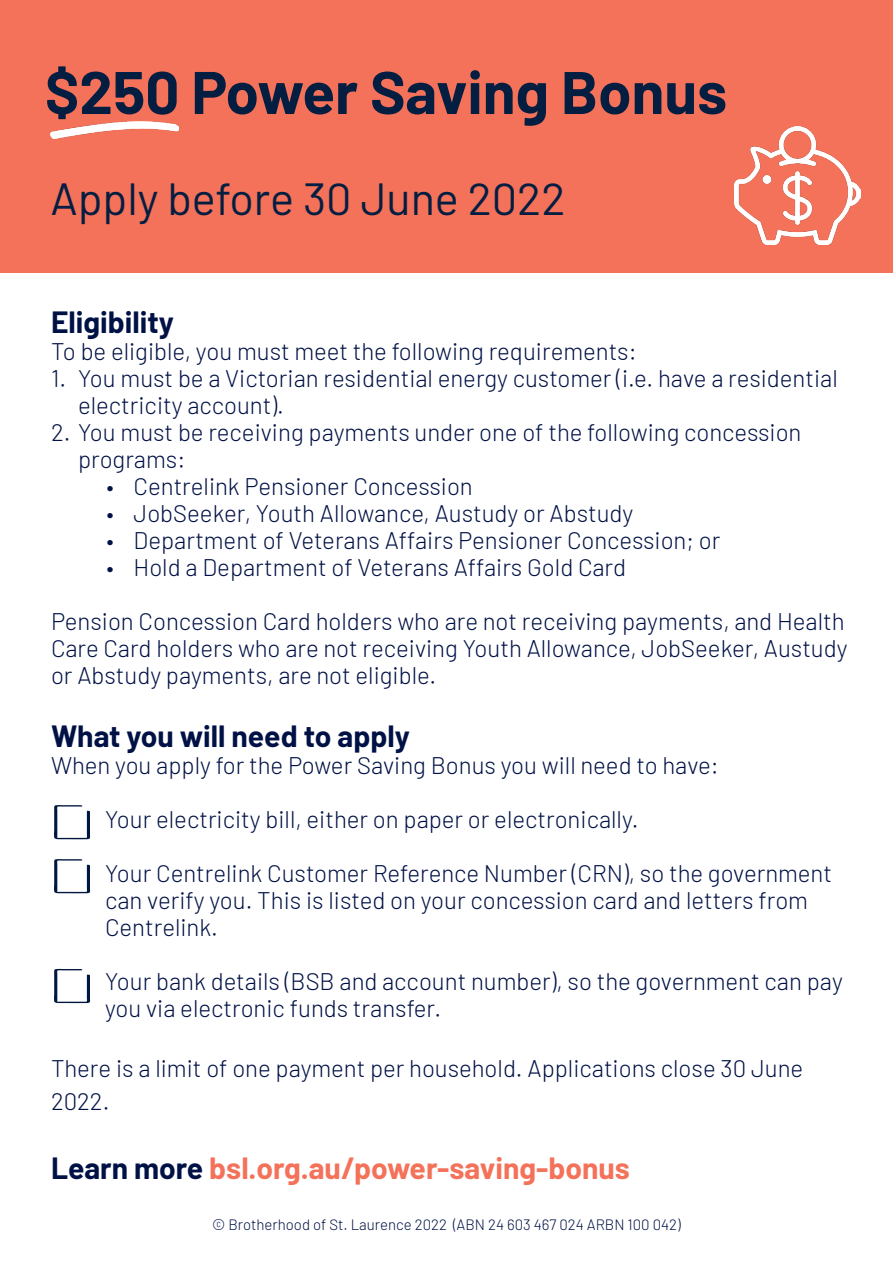
<style>
.page{position:relative;width:893px;height:1263px;background:#fff}
.page>*{position:absolute;margin:0;border:0;box-sizing:border-box;transform-origin:0 0}
.t1{font:700 60px "Barlow";color:#041e42}
.t2{font:45px "Barlow";color:#041e42}
.t3{font:700 30px "Barlow";color:#f37259}
.t4{font:700 30px "Barlow";color:#001145}
.t5{font:300 24px/27px "Barlow";color:#001145}
.t6{font:300 15px "Barlow";color:#001145}
.s1{color:#001145}
</style>
<div class="page">
<div style="left:0;top:0;width:893px;height:272px;background:#f37259"></div>
<img style="left:51px;top:122px;width:128px;height:17px">
<img style="left:734px;top:126px;width:127px;height:118px">
<svg style="left:54px;top:805px;width:36px;height:34px"></svg>
<svg style="left:54px;top:859px;width:36px;height:34px"></svg>
<svg style="left:54px;top:969px;width:36px;height:34px"></svg>
<p class="t1" style="left:45px;top:48px;width:684px">$250 Power Saving Bonus</p>
<p class="t2" style="left:50px;top:166px;width:516px">Apply before 30 June 2022</p>
<p class="t4" style="left:51px;top:300px;width:124px">Eligibility</p>
<p class="t5" style="left:51px;top:336px;width:587px">To be eligible, you must meet the following requirements:</p>
<p class="t5" style="left:78px;top:363px;width:761px;text-indent:-27px">1. You must be a Victorian residential energy customer (i.e. have a residential electricity account).</p>
<p class="t5" style="left:78px;top:417px;width:725px;text-indent:-27px">2. You must be receiving payments under one of the following concession programs:</p>
<p class="t5" style="left:106px;top:471px;width:368px">• Centrelink Pensioner Concession</p>
<p class="t5" style="left:106px;top:498px;width:528px">• JobSeeker, Youth Allowance, Austudy or Abstudy</p>
<p class="t5" style="left:106px;top:525px;width:615px">• Department of Veterans Affairs Pensioner Concession; or</p>
<p class="t5" style="left:106px;top:552px;width:521px">• Hold a Department of Veterans Affairs Gold Card</p>
<p class="t5" style="left:51px;top:606px;width:798px">Pension Concession Card holders who are not receiving payments, and Health<br>Care Card holders who are not receiving Youth Allowance, JobSeeker, Austudy or Abstudy payments, are not eligible.</p>
<p class="t4" style="left:51px;top:714px;width:360px">What you will need to apply</p>
<p class="t5" style="left:51px;top:750px;width:669px">When you apply for the Power Saving Bonus you will need to have:</p>
<p class="t5" style="left:105px;top:804px;width:535px">Your electricity bill, either on paper or electronically.</p>
<p class="t5" style="left:105px;top:858px;width:729px">Your Centrelink Customer Reference Number (CRN), so the government can verify you. This is listed on your concession card and letters from<br>Centrelink.</p>
<p class="t5" style="left:105px;top:966px;width:739px">Your bank details (BSB and account number), so the government can pay you via electronic funds transfer.</p>
<p class="t5" style="left:51px;top:1050px;width:754px;line-height:33px">There is a limit of one payment per household. Applications close 30 June<br>2022.</p>
<p class="t3" style="left:51px;top:1146px;width:580px"><span class="s1">Learn more</span> bsl.org.au/power-saving-bonus</p>
<p class="t6" style="left:212px;top:1214px;width:470px">© Brotherhood of St. Laurence 2022 (ABN 24 603 467 024 ARBN 100 042)</p>
</div>
